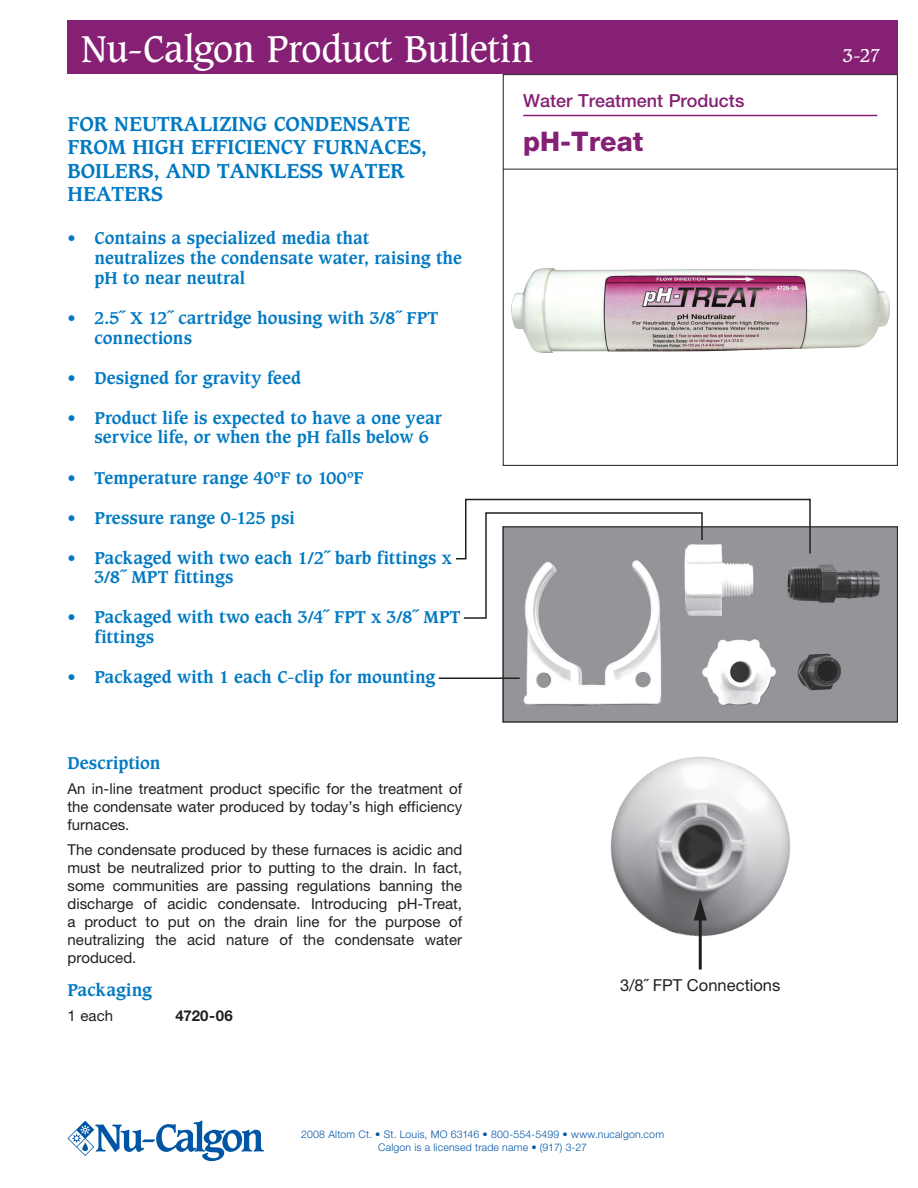
<style>
.page{position:relative;width:918px;height:1188px;background:#fff}
.page>*{position:absolute;margin:0;border:0;box-sizing:border-box;transform-origin:0 0}
.t1{font:36px "Caxton Std";letter-spacing:-.005em;color:#fff}
.Product_name{font:800 27px "Helvetica Neue LT Pro";color:#862074}
.Subheading_1{font:700 19.5px/23.4px "Caxton Std";color:#0079c2}
.Section_Name{font:500 18px "Helvetica Neue LT Pro";color:#862074}
.t2{font:18px "Caxton Std";color:#fff}
.Subhead{font:700 16.5px/19.8px "Caxton Std";color:#0079c2}
.t3{font:16.5px "Helvetica Neue LT Pro";color:#231f20}
.Paragraph_Text{font:15px/18px "Helvetica Neue LT Pro";color:#231f20;text-align:justify}
.text_1_no___below{font:700 15px "Helvetica Neue LT Pro";color:#231f20}
.text_1_no___below-2{font:15px "Helvetica Neue LT Pro";color:#231f20}
.t4{font:300 10.5px "Helvetica Neue LT Pro";letter-spacing:.02em;color:#0155a5}
</style>
<div class="page">
<div style="left:503px;top:74px;width:395px;height:392px;border:1px solid #231f20"></div>
<img style="left:511px;top:269px;width:378px;height:83px">
<div style="left:609px;top:756px;width:183px;height:183px;background:#231f20;opacity:.25"></div>
<hr style="left:699px;top:909px;width:3px;height:61px;background:#231f20">
<svg style="left:693px;top:895px;width:15px;height:27px"></svg>
<img style="left:505px;top:528px;width:391px;height:192px">
<svg style="left:68px;top:1120px;width:196px;height:41px"></svg>
<hr style="left:503px;top:169px;width:395px;height:1px;background:#231f20">
<div style="left:68px;top:20px;width:830px;height:54px;background:#862074"></div>
<hr style="left:523px;top:115px;width:354px;height:1px;background:#862074">
<svg style="left:456px;top:498px;width:356px;height:122px"></svg>
<hr style="left:439px;top:677px;width:81px;height:2px;background:#231f20">
<p class="t1" style="left:81px;top:27px;width:454px">Nu-Calgon Product Bulletin</p>
<p class="Subheading_1" style="left:68px;top:112px;width:361px">FOR NEUTRALIZING CONDENSATE<br>FROM HIGH EFFICIENCY FURNACES,<br>BOILERS, AND TANKLESS WATER<br>HEATERS</p>
<p class="Subhead" style="left:94px;top:228px;width:369px;text-indent:-27px">• Contains a specialized media that neutralizes the condensate water, raising the pH to near neutral</p>
<p class="Subhead" style="left:94px;top:308px;width:345px;text-indent:-27px">• 2.5˝ X 12˝ cartridge housing with 3/8˝ FPT connections</p>
<p class="Subhead" style="left:68px;top:368px;width:235px">• Designed for gravity feed</p>
<p class="Subhead" style="left:94px;top:408px;width:349px;text-indent:-27px">• Product life is expected to have a one year service life, or when the pH falls below 6</p>
<p class="Subhead" style="left:68px;top:468px;width:298px">• Temperature range 40ºF to 100ºF</p>
<p class="Subhead" style="left:68px;top:508px;width:229px">• Pressure range 0-125 psi</p>
<p class="Subhead" style="left:94px;top:548px;width:359px;text-indent:-27px">• Packaged with two each 1/2˝ barb fittings x<br>3/8˝ MPT fittings</p>
<p class="Subhead" style="left:94px;top:608px;width:368px;text-indent:-27px">• Packaged with two each 3/4˝ FPT x 3/8˝ MPT fittings</p>
<p class="Subhead" style="left:68px;top:668px;width:369px">• Packaged with 1 each C-clip for mounting</p>
<p class="Subhead" style="left:68px;top:754px;width:94px">Description</p>
<p class="Paragraph_Text" style="left:68px;top:780px;width:396px">An in-line treatment product specific for the treatment of the condensate water produced by today’s high efficiency furnaces.</p>
<p class="Paragraph_Text" style="left:68px;top:840px;width:396px">The condensate produced by these furnaces is acidic and must be neutralized prior to putting to the drain. In fact, some communities are passing regulations banning the discharge of acidic condensate. Introducing pH-Treat, a product to put on the drain line for the purpose of neutralizing the acid nature of the condensate water produced.</p>
<p class="Subhead" style="left:68px;top:981px;width:86px">Packaging</p>
<p class="text_1_no___below-2" style="left:68px;top:1006px;width:47px">1 each</p>
<p class="text_1_no___below" style="left:176px;top:1006px;width:59px">4720-06</p>
<p class="Section_Name" style="left:523px;top:90px;width:223px">Water Treatment Products</p>
<p class="Product_name" style="left:523px;top:125px;width:122px">pH-Treat</p>
<p class="t3" style="left:620px;top:974px;width:162px">3/8˝ FPT Connections</p>
<p class="t4" style="left:301px;top:1128px;width:364px">2008 Altom Ct. • St. Louis, MO 63146 • 800-554-5499 • www.nucalgon.com</p>
<p class="t4" style="left:378px;top:1141px;width:210px">Calgon is a licensed trade name • (917) 3-27</p>
<p class="t2" style="left:843px;top:45px;width:39px">3-27</p>
</div>
